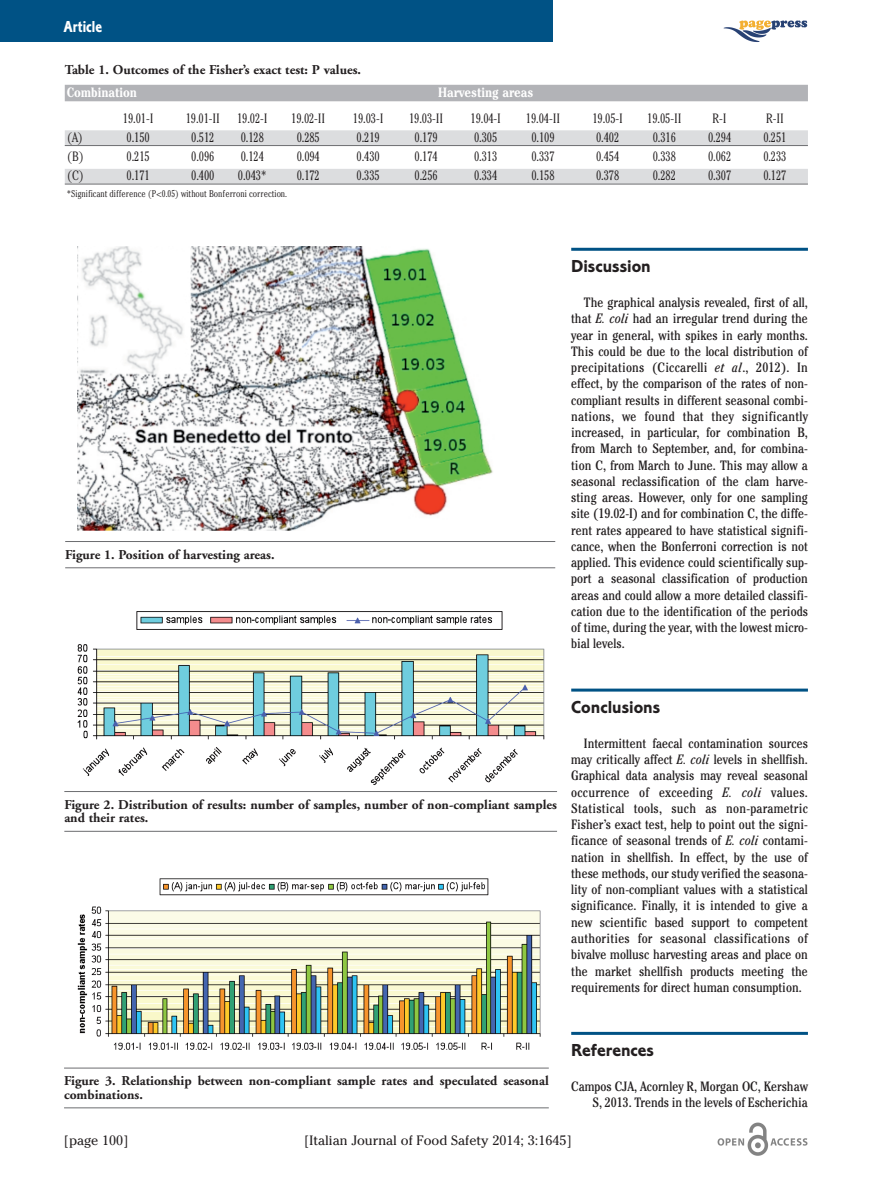
<style>
.page{position:relative;width:893px;height:1191px;background:#fff}
.page>*{position:absolute;margin:0;border:0;box-sizing:border-box;transform-origin:0 0}
.t1{font:18px "Corinthian Bold Plain";color:#231f20}
.t2{font:16.5px "Corinthian Bold Condensed Plain";color:#fff}
.t3{font:condensed 13.5px/16.2px "Cheltenham";color:#231f20;text-align:justify}
.t4{font:300 condensed 13.5px "Cheltenham";letter-spacing:-.01em;color:#231f20}
.t5{font:700 13.5px/13.5px "Adobe Garamond";color:#231f20}
.t6{font:13.5px "Cheltenham";color:#231f20}
.t7{font:700 condensed 13.5px "Cheltenham";letter-spacing:-.01em;color:#fff}
.t8{font:300 condensed 9.75px "Cheltenham";color:#231f20}
.s1{font-style:italic}
</style>
<div class="page">
<hr style="left:571px;top:248px;width:237px;height:3px;background:#005285">
<hr style="left:571px;top:688px;width:237px;height:3px;background:#005285">
<hr style="left:571px;top:1031px;width:237px;height:3px;background:#005285">
<div style="left:0;top:0;width:553px;height:42px;background:#005285"></div>
<img style="left:717px;top:1123px;width:91px;height:33px">
<img style="left:723px;top:20px;width:84px;height:22px">
<div style="left:65px;top:85px;width:743px;height:16px;background:#b2b3b7"></div>
<div style="left:65px;top:130px;width:743px;height:15px;background:#dcdddf"></div>
<hr style="left:65px;top:145px;width:743px;height:1px;background:#6c6d70">
<div style="left:65px;top:169px;width:743px;height:15px;background:#dcdddf"></div>
<hr style="left:65px;top:184px;width:743px;height:1px;background:#6c6d70">
<hr style="left:65px;top:541px;width:490px;height:1px;background:#6c6d70">
<hr style="left:65px;top:567px;width:490px;height:1px;background:#6c6d70">
<img style="left:78px;top:247px;width:415px;height:284px">
<img style="left:77px;top:611px;width:468px;height:174px">
<img style="left:77px;top:878px;width:464px;height:172px">
<hr style="left:64px;top:791px;width:493px;height:1px;background:#6c6d70">
<hr style="left:64px;top:831px;width:493px;height:1px;background:#6c6d70">
<hr style="left:64px;top:1067px;width:485px;height:1px;background:#6c6d70">
<hr style="left:64px;top:1107px;width:485px;height:1px;background:#6c6d70">
<p class="t2" style="left:63px;top:21px;width:40px">Article</p>
<p class="t5" style="left:65px;top:64px;width:298px">Table 1. Outcomes of the Fisher’s exact test: P values.</p>
<p class="t7" style="left:67px;top:88px;width:72px">Combination</p>
<p class="t7" style="left:438px;top:88px;width:97px">Harvesting areas</p>
<p class="t4" style="left:123px;top:113px;width:32px">19.01-I</p>
<p class="t4" style="left:186px;top:113px;width:36px">19.01-II</p>
<p class="t4" style="left:237px;top:113px;width:32px">19.02-I</p>
<p class="t4" style="left:291px;top:113px;width:36px">19.02-II</p>
<p class="t4" style="left:353px;top:113px;width:32px">19.03-I</p>
<p class="t4" style="left:409px;top:113px;width:36px">19.03-II</p>
<p class="t4" style="left:470px;top:113px;width:32px">19.04-I</p>
<p class="t4" style="left:526px;top:113px;width:36px">19.04-II</p>
<p class="t4" style="left:592px;top:113px;width:32px">19.05-I</p>
<p class="t4" style="left:647px;top:113px;width:36px">19.05-II</p>
<p class="t4" style="left:713px;top:113px;width:16px">R-I</p>
<p class="t4" style="left:766px;top:113px;width:19px">R-II</p>
<p class="t4" style="left:67px;top:132px;width:18px">(A)</p>
<p class="t4" style="left:127px;top:132px;width:25px">0.150</p>
<p class="t4" style="left:191px;top:132px;width:25px">0.512</p>
<p class="t4" style="left:241px;top:132px;width:25px">0.128</p>
<p class="t4" style="left:297px;top:132px;width:25px">0.285</p>
<p class="t4" style="left:357px;top:132px;width:25px">0.219</p>
<p class="t4" style="left:415px;top:132px;width:25px">0.179</p>
<p class="t4" style="left:474px;top:132px;width:25px">0.305</p>
<p class="t4" style="left:531px;top:132px;width:25px">0.109</p>
<p class="t4" style="left:596px;top:132px;width:25px">0.402</p>
<p class="t4" style="left:653px;top:132px;width:25px">0.316</p>
<p class="t4" style="left:708px;top:132px;width:25px">0.294</p>
<p class="t4" style="left:763px;top:132px;width:25px">0.251</p>
<p class="t4" style="left:67px;top:152px;width:19px">(B)</p>
<p class="t4" style="left:127px;top:152px;width:25px">0.215</p>
<p class="t4" style="left:191px;top:152px;width:25px">0.096</p>
<p class="t4" style="left:241px;top:152px;width:25px">0.124</p>
<p class="t4" style="left:297px;top:152px;width:25px">0.094</p>
<p class="t4" style="left:357px;top:152px;width:25px">0.430</p>
<p class="t4" style="left:415px;top:152px;width:25px">0.174</p>
<p class="t4" style="left:474px;top:152px;width:25px">0.313</p>
<p class="t4" style="left:531px;top:152px;width:25px">0.337</p>
<p class="t4" style="left:596px;top:152px;width:25px">0.454</p>
<p class="t4" style="left:653px;top:152px;width:25px">0.338</p>
<p class="t4" style="left:708px;top:152px;width:25px">0.062</p>
<p class="t4" style="left:763px;top:152px;width:25px">0.233</p>
<p class="t4" style="left:67px;top:171px;width:19px">(C)</p>
<p class="t4" style="left:127px;top:171px;width:25px">0.171</p>
<p class="t4" style="left:191px;top:171px;width:25px">0.400</p>
<p class="t4" style="left:238px;top:171px;width:31px">0.043*</p>
<p class="t4" style="left:297px;top:171px;width:25px">0.172</p>
<p class="t4" style="left:357px;top:171px;width:25px">0.335</p>
<p class="t4" style="left:415px;top:171px;width:25px">0.256</p>
<p class="t4" style="left:474px;top:171px;width:25px">0.334</p>
<p class="t4" style="left:531px;top:171px;width:25px">0.158</p>
<p class="t4" style="left:596px;top:171px;width:25px">0.378</p>
<p class="t4" style="left:653px;top:171px;width:25px">0.282</p>
<p class="t4" style="left:708px;top:171px;width:25px">0.307</p>
<p class="t4" style="left:763px;top:171px;width:25px">0.127</p>
<p class="t8" style="left:67px;top:190px;width:222px">*Significant difference (P&lt;0.05) without Bonferroni correction.</p>
<p class="t5" style="left:65px;top:549px;width:211px">Figure 1. Position of harvesting areas.</p>
<h1 class="t1" style="left:571px;top:260px;width:81px">Discussion</h1>
<p class="t3" style="left:571px;top:296px;width:238px;text-indent:13px">The graphical analysis revealed, first of all, that <span class="s1">E. coli</span> had an irregular trend during the year in general, with spikes in early months.<br>This could be due to the local distribution of precipitations (Ciccarelli <span class="s1">et al</span>., 2012). In effect, by the comparison of the rates of non&shy;compliant results in different seasonal combi&shy;nations, we found that they significantly increased, in particular, for combination B, from March to September, and, for combina&shy;tion C, from March to June. This may allow a seasonal reclassification of the clam harve&shy;sting areas. However, only for one sampling site (19.02-I) and for combination C, the diffe&shy;rent rates appeared to have statistical signifi&shy;cance, when the Bonferroni correction is not applied. This evidence could scientifically sup&shy;port a seasonal classification of production areas and could allow a more detailed classifi&shy;cation due to the identification of the periods of time, during the year, with the lowest micro&shy;bial levels.</p>
<p class="t5" style="left:64px;top:799px;width:494px">Figure 2. Distribution of results: number of samples, number of non-compliant samples and their rates.</p>
<h1 class="t1" style="left:571px;top:701px;width:90px">Conclusions</h1>
<p class="t3" style="left:571px;top:736px;width:238px;text-indent:13px">Intermittent faecal contamination sources may critically affect <span class="s1">E. coli</span> levels in shellfish.<br>Graphical data analysis may reveal seasonal occurrence of exceeding <span class="s1">E. coli</span> values.<br>Statistical tools, such as non-parametric Fisher’s exact test, help to point out the signi&shy;ficance of seasonal trends of <span class="s1">E. coli</span> contami&shy;nation in shellfish. In effect, by the use of these methods, our study verified the seasona&shy;lity of non-compliant values with a statistical significance. Finally, it is intended to give a new scientific based support to competent authorities for seasonal classifications of bivalve mollusc harvesting areas and place on the market shellfish products meeting the requirements for direct human consumption.</p>
<p class="t5" style="left:64px;top:1075px;width:486px">Figure 3. Relationship between non-compliant sample rates and speculated seasonal combinations.</p>
<h1 class="t1" style="left:571px;top:1044px;width:84px">References</h1>
<p class="t3" style="left:571px;top:1079px;width:238px;text-align:right">Campos CJA, Acornley R, Morgan OC, Kershaw<br>S, 2013. Trends in the levels of Escherichia</p>
<p class="t6" style="left:64px;top:1132px;width:66px">[page 100]</p>
<p class="t6" style="left:304px;top:1132px;width:269px">[Italian Journal of Food Safety 2014; 3:1645]</p>
</div>
